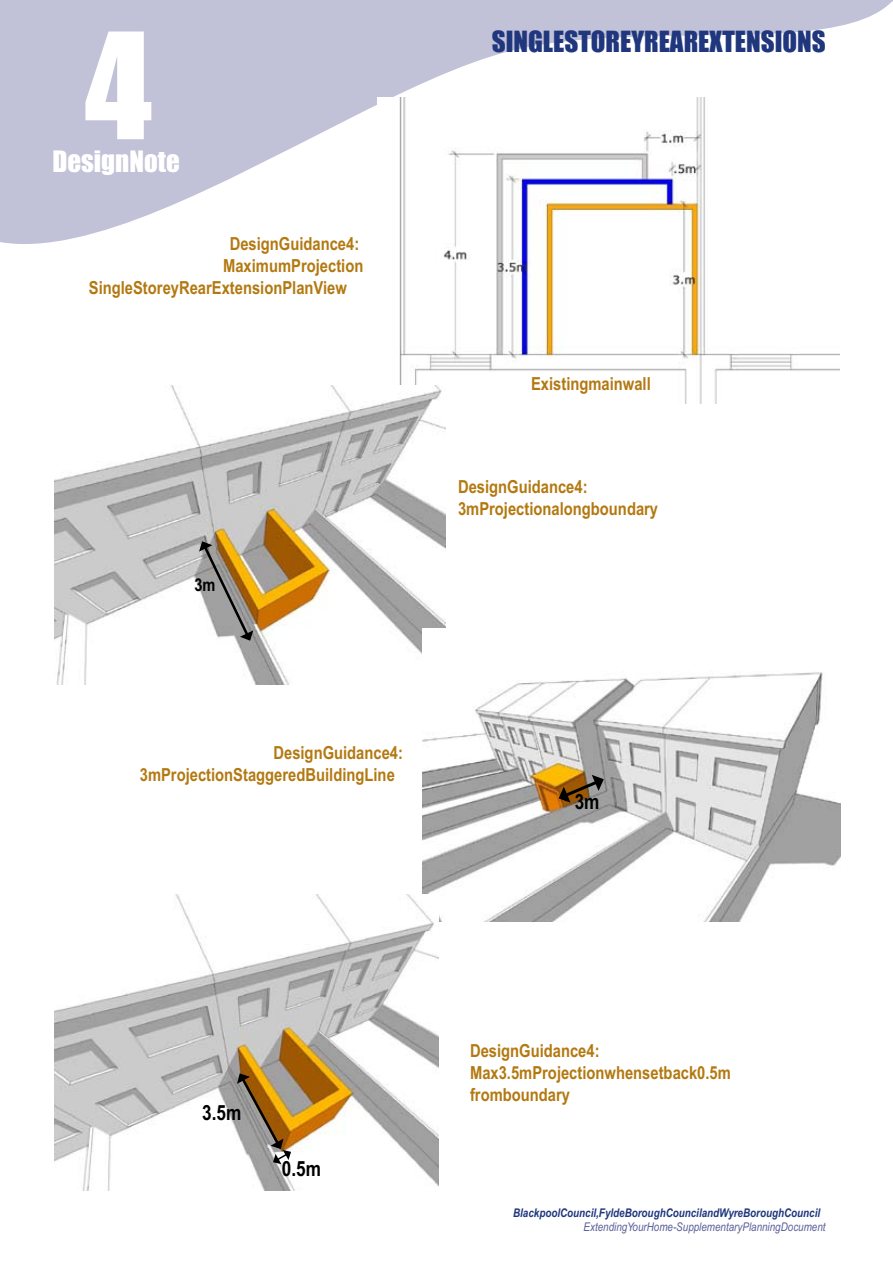
<style>
.page{position:relative;width:893px;height:1263px;background:#fff}
.page>*{position:absolute;margin:0;border:0;box-sizing:border-box;transform-origin:0 0}
.t1{font:136.35px "Impact";color:#fff}
.t2{font:27.3px "Impact";color:#fff}
.t3{font:27px "Impact";color:#20377e}
.t4{font:700 21px "Arial Narrow";color:#000}
.t5{font:700 18px/21.6px "Arial Narrow";color:#b37911}
.t6{font:700 17.7px "Arial Narrow";color:#000}
.t7{font:italic 700 12px/14.4px "Arial Narrow";color:#20377e}
.s1{font-weight:400;color:#5a6099}
</style>
<div class="page">
<svg style="left:0;top:0;width:760px;height:386px"></svg>
<img style="left:377px;top:97px;width:383px;height:306px">
<svg style="left:760px;top:0;width:133px;height:371px"></svg>
<img style="left:54px;top:386px;width:391px;height:298px">
<svg style="left:199px;top:541px;width:54px;height:100px;background:#a89b82"></svg>
<img style="left:422px;top:628px;width:418px;height:293px">
<svg style="left:559px;top:775px;width:45px;height:28px"></svg>
<img style="left:54px;top:895px;width:384px;height:295px">
<svg style="left:237px;top:1073px;width:54px;height:91px;background:#a28b65"></svg>
<p class="t1" style="left:85px;top:-20px;width:69px">4</p>
<p class="t2" style="left:52px;top:140px;width:129px">Design Note</p>
<p class="t5" style="left:230px;top:232px;width:131px">Design Guidance 4:</p>
<p class="t5" style="left:223px;top:254px;width:142px">Maximum Projection</p>
<p class="t5" style="left:89px;top:276px;width:260px">Single Storey Rear Extension Plan View</p>
<p class="t6" style="left:194px;top:572px;width:23px">3m</p>
<p class="t3" style="left:492px;top:21px;width:336px">SINGLE STOREY REAR EXTENSIONS</p>
<p class="t5" style="left:531px;top:372px;width:121px">Existing main wall</p>
<p class="t5" style="left:458px;top:475px;width:202px">Design Guidance 4:<br>3m Projection along boundary</p>
<p class="t5" style="left:140px;top:741px;width:265px;text-indent:134px">Design Guidance 4:<br>3m Projection Staggered Building Line</p>
<p class="t4" style="left:575px;top:786px;width:26px">3m</p>
<p class="t4" style="left:202px;top:1096px;width:41px">3.5m</p>
<p class="t4" style="left:282px;top:1153px;width:41px">0.5m</p>
<p class="t5" style="left:470px;top:1039px;width:262px">Design Guidance 4:<br>Max 3.5m Projection when set back 0.5m from boundary</p>
<p class="t7" style="left:584px;top:1205px;width:244px;text-indent:-70px">Blackpool Council, Fylde Borough Council and Wyre Borough Council<br><span class="s1">Extending Your Home - Supplementary Planning Document</span></p>
</div>
